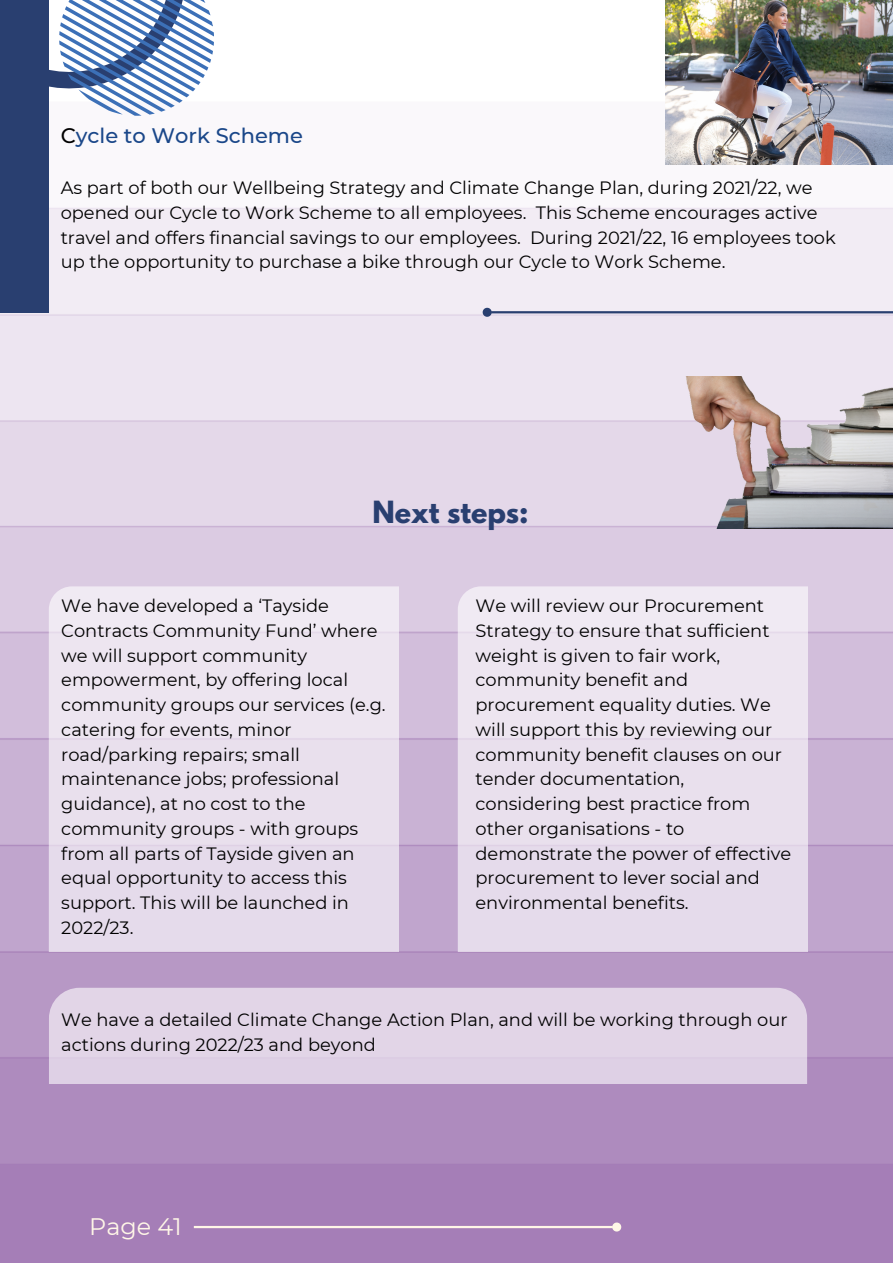
<style>
.page{position:relative;width:893px;height:1264px;background:#fff}
.page>*{position:absolute;margin:0;border:0;box-sizing:border-box;transform-origin:0 0}
.t1{font:700 27px "League Spartan";color:#293f70}
.t2{font:23.85px "Montserrat";color:#fff7e7}
.t3{font:500 21px "Montserrat";color:#1a4789}
.t4{font:17.85px/24.8px "Montserrat";color:#000}
.s1{color:#000}
</style>
<div class="page">
<img style="left:0;top:164px;width:892px;height:1098px">
<svg style="left:49px;top:0;width:165px;height:116px"></svg>
<div style="left:0;top:0;width:49px;height:313px;background:#293f70"></div>
<hr style="left:194px;top:1225px;width:418px;height:3px;background:#fff7e7">
<svg style="left:610px;top:1220px;width:13px;height:13px"></svg>
<hr style="left:491px;top:311px;width:401px;height:2px;background:#293f70">
<svg style="left:481px;top:306px;width:12px;height:12px"></svg>
<img style="left:665px;top:376px;width:227px;height:152px">
<svg style="left:49px;top:586px;width:349px;height:365px;background:#e9e1ed"></svg>
<svg style="left:458px;top:586px;width:349px;height:365px;background:#e9e1ed"></svg>
<div style="left:49px;top:987px;width:758px;height:96px;background:#e2d5e7"></div>
<img style="left:665px;top:0;width:227px;height:164px">
<p class="t3" style="left:61px;top:123px;width:244px"><span class="s1">C</span>ycle to Work Scheme</p>
<p class="t4" style="left:61px;top:175px;width:776px">As part of both our Wellbeing Strategy and Climate Change Plan, during 2021/22, we opened our Cycle to Work Scheme to all employees. This Scheme encourages active travel and offers financial savings to our employees. During 2021/22, 16 employees took up the opportunity to purchase a bike through our Cycle to Work Scheme.</p>
<h1 class="t1" style="left:372px;top:499px;width:158px">Next steps:</h1>
<p class="t4" style="left:61px;top:593px;width:326px">We have developed a ‘Tayside<br>Contracts Community Fund’ where we will support community empowerment, by offering local community groups our services (e.g. catering for events, minor road/parking repairs; small maintenance jobs; professional guidance), at no cost to the community groups - with groups from all parts of Tayside given an equal opportunity to access this support. This will be launched in<br>2022/23.</p>
<p class="t4" style="left:475px;top:593px;width:317px">We will review our Procurement<br>Strategy to ensure that sufficient weight is given to fair work, community benefit and procurement equality duties. We will support this by reviewing our community benefit clauses on our tender documentation, considering best practice from other organisations - to demonstrate the power of effective procurement to lever social and environmental benefits.</p>
<p class="t4" style="left:61px;top:1007px;width:727px">We have a detailed Climate Change Action Plan, and will be working through our actions during 2022/23 and beyond</p>
<h2 class="t2" style="left:89px;top:1211px;width:94px">Page 41</h2>
</div>
